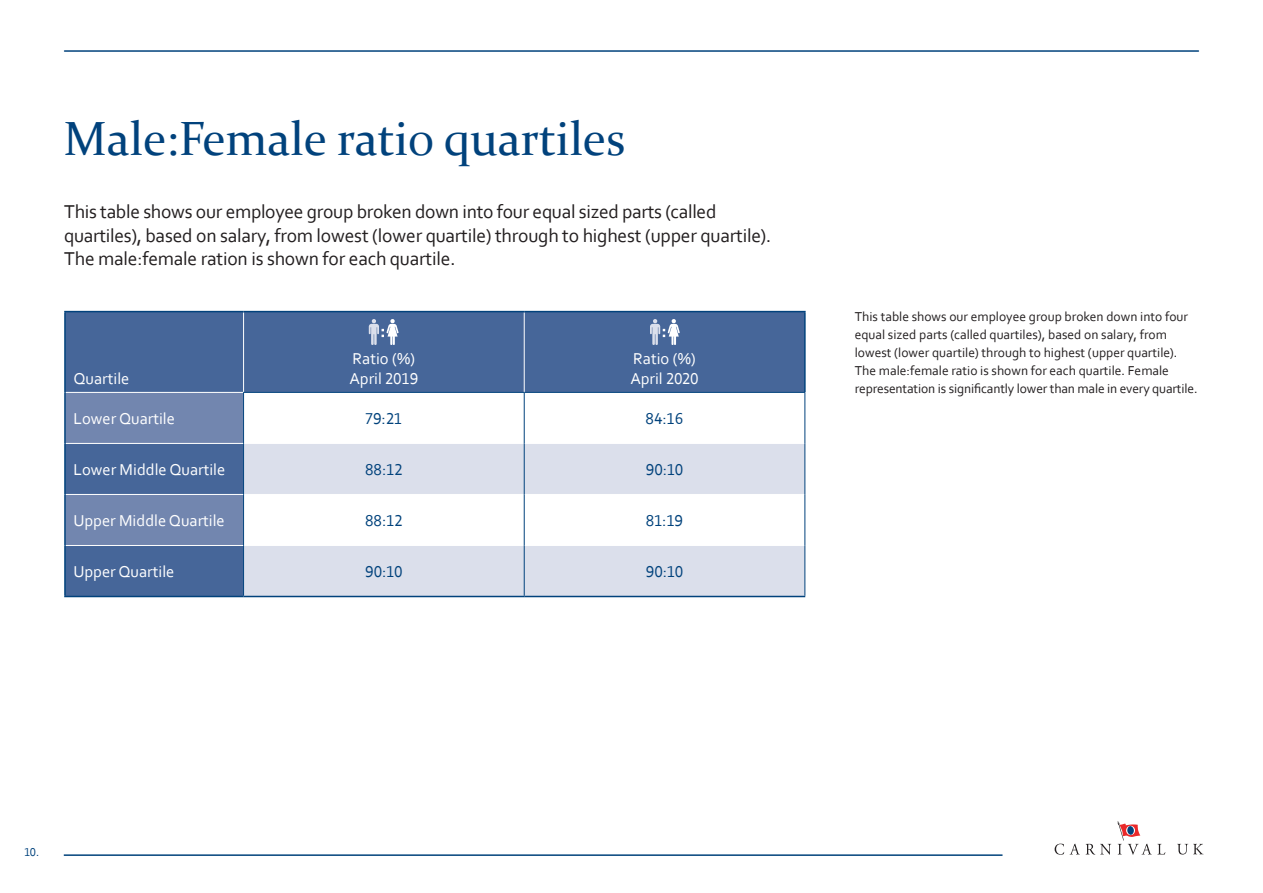
<style>
.page{position:relative;width:1263px;height:893px;background:#fff}
.page>*{position:absolute;margin:0;border:0;box-sizing:border-box;transform-origin:0 0}
.t1{font:48px "Constantia";color:#01427c}
.t2{font:19.5px/23.4px "Corbel";letter-spacing:-.01em;color:#231f20}
.t3{font:16.5px/19.8px "Corbel";color:#fff}
.t4{font:16.5px "Corbel";color:#01427c}
.t5{font:13.5px/18px "Corbel";color:#231f20}
.t6{font:12px "Corbel";color:#01427c}
</style>
<div class="page">
<hr style="left:65px;top:50px;width:1133px;height:2px;background:#01427c">
<hr style="left:64px;top:854px;width:938px;height:2px;background:#01427c">
<svg style="left:1054px;top:844px;width:10px;height:11px"></svg>
<svg style="left:1070px;top:844px;width:41px;height:11px"></svg>
<svg style="left:1118px;top:821px;width:47px;height:34px"></svg>
<svg style="left:1177px;top:844px;width:26px;height:10px"></svg>
<div style="left:66px;top:312px;width:738px;height:284px;background:#466699"></div>
<svg style="left:66px;top:393px;width:177px;height:152px;background:#637ba7"></svg>
<svg style="left:244px;top:393px;width:560px;height:50px"></svg>
<svg style="left:244px;top:444px;width:560px;height:152px;fill:#dbdfeb"></svg>
<hr style="left:66px;top:392px;width:177px;height:1px;background:#fff">
<hr style="left:243px;top:312px;width:1px;height:80px;background:#fff">
<hr style="left:524px;top:312px;width:1px;height:80px;background:#fff">
<hr style="left:66px;top:443px;width:177px;height:1px;background:#fff">
<hr style="left:244px;top:443px;width:280px;height:1px;background:#fff">
<hr style="left:525px;top:443px;width:279px;height:1px;background:#fff">
<hr style="left:66px;top:494px;width:177px;height:1px;background:#fff">
<hr style="left:244px;top:494px;width:280px;height:1px;background:#fff">
<hr style="left:525px;top:494px;width:279px;height:1px;background:#fff">
<hr style="left:66px;top:545px;width:177px;height:1px;background:#fff">
<hr style="left:244px;top:545px;width:280px;height:1px;background:#fff">
<hr style="left:525px;top:545px;width:279px;height:1px;background:#fff">
<hr style="left:64px;top:312px;width:2px;height:80px;background:#01427c">
<hr style="left:64px;top:311px;width:180px;height:1px;background:#01427c">
<hr style="left:244px;top:311px;width:280px;height:1px;background:#01427c">
<hr style="left:524px;top:311px;width:282px;height:1px;background:#01427c">
<hr style="left:64px;top:392px;width:2px;height:51px;background:#01427c">
<hr style="left:243px;top:393px;width:1px;height:50px;background:#01427c">
<hr style="left:524px;top:393px;width:1px;height:50px;background:#01427c">
<hr style="left:243px;top:392px;width:281px;height:1px;background:#01427c">
<hr style="left:524px;top:392px;width:281px;height:1px;background:#01427c">
<hr style="left:804px;top:393px;width:1px;height:50px;background:#01427c">
<hr style="left:64px;top:443px;width:2px;height:51px;background:#01427c">
<hr style="left:243px;top:443px;width:1px;height:51px;background:#01427c">
<hr style="left:524px;top:443px;width:1px;height:51px;background:#01427c">
<hr style="left:804px;top:443px;width:1px;height:51px;background:#01427c">
<hr style="left:64px;top:494px;width:2px;height:51px;background:#01427c">
<hr style="left:243px;top:494px;width:1px;height:51px;background:#01427c">
<hr style="left:524px;top:494px;width:1px;height:51px;background:#01427c">
<hr style="left:804px;top:494px;width:1px;height:51px;background:#01427c">
<hr style="left:64px;top:545px;width:2px;height:51px;background:#01427c">
<hr style="left:64px;top:596px;width:180px;height:1px;background:#01427c">
<hr style="left:243px;top:545px;width:1px;height:51px;background:#01427c">
<hr style="left:524px;top:545px;width:1px;height:51px;background:#01427c">
<hr style="left:244px;top:596px;width:280px;height:1px;background:#01427c">
<hr style="left:524px;top:596px;width:281px;height:1px;background:#01427c">
<hr style="left:804px;top:545px;width:1px;height:51px;background:#01427c">
<hr style="left:804px;top:312px;width:2px;height:80px;background:#01427c">
<svg style="left:650px;top:319px;width:30px;height:26px"></svg>
<svg style="left:369px;top:319px;width:30px;height:26px"></svg>
<p class="t1" style="left:64px;top:106px;width:563px">Male:Female ratio quartiles</p>
<p class="t2" style="left:64px;top:200px;width:708px">This table shows our employee group broken down into four equal sized parts (called quartiles), based on salary, from lowest (lower quartile) through to highest (upper quartile).<br>The male:female ration is shown for each quartile.</p>
<p class="t3" style="left:73px;top:368px;width:57px">Quartile</p>
<p class="t3" style="left:349px;top:348px;width:70px">Ratio (%)<br>April 2019</p>
<p class="t3" style="left:630px;top:348px;width:70px">Ratio (%)<br>April 2020</p>
<p class="t3" style="left:73px;top:408px;width:103px">Lower Quartile</p>
<p class="t4" style="left:366px;top:408px;width:38px">79:21</p>
<p class="t4" style="left:646px;top:408px;width:39px">84:16</p>
<p class="t3" style="left:73px;top:459px;width:153px">Lower Middle Quartile</p>
<p class="t4" style="left:365px;top:459px;width:39px">88:12</p>
<p class="t4" style="left:646px;top:459px;width:39px">90:10</p>
<p class="t3" style="left:73px;top:510px;width:153px">Upper Middle Quartile</p>
<p class="t4" style="left:365px;top:510px;width:39px">88:12</p>
<p class="t4" style="left:646px;top:510px;width:39px">81:19</p>
<p class="t3" style="left:73px;top:561px;width:102px">Upper Quartile</p>
<p class="t4" style="left:365px;top:561px;width:39px">90:10</p>
<p class="t4" style="left:646px;top:561px;width:39px">90:10</p>
<p class="t5" style="left:855px;top:307px;width:344px">This table shows our employee group broken down into four equal sized parts (called quartiles), based on salary, from lowest (lower quartile) through to highest (upper quartile).<br>The male:female ratio is shown for each quartile. Female representation is significantly lower than male in every quartile.</p>
<p class="t6" style="left:24px;top:844px;width:16px">10.</p>
</div>
